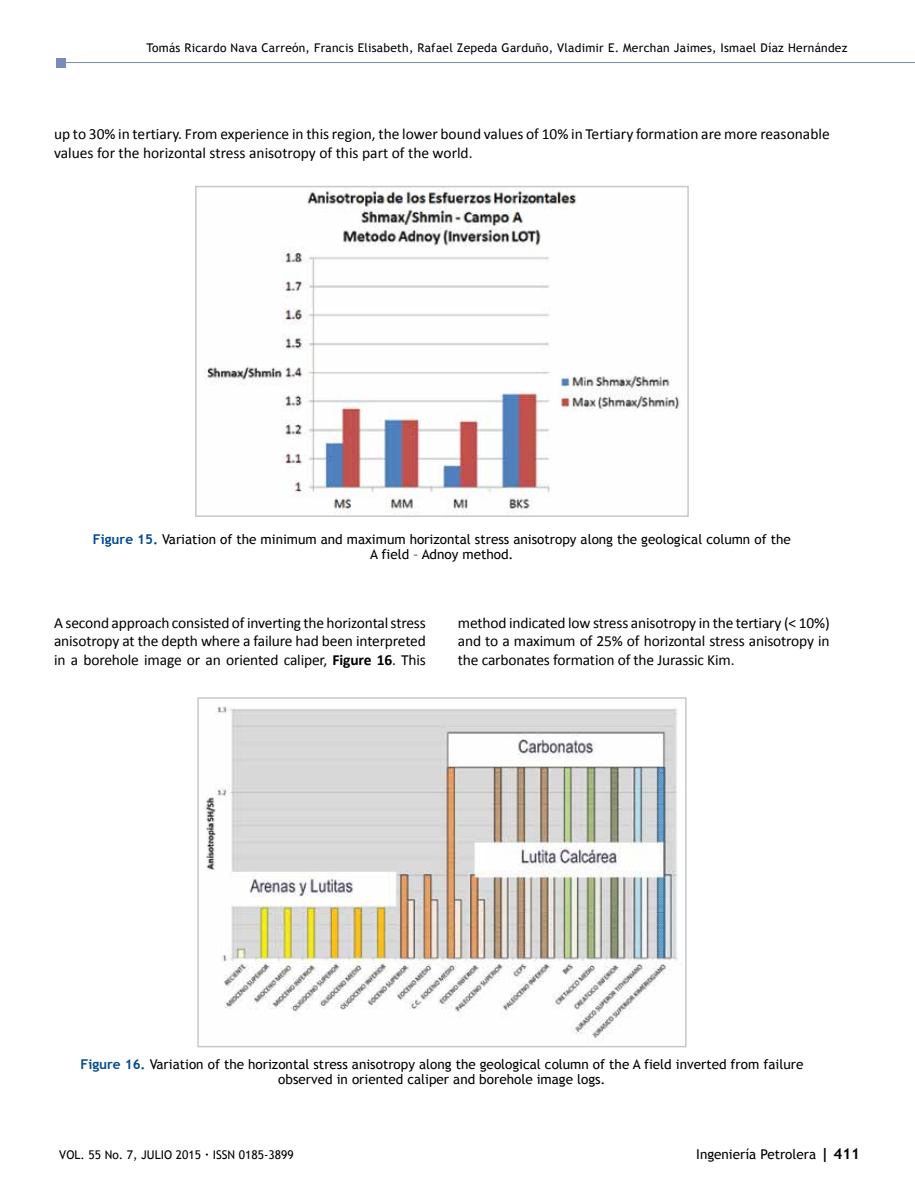
<style>
.page{position:relative;width:915px;height:1191px;background:#fff}
.page>*{position:absolute;margin:0;border:0;box-sizing:border-box;transform-origin:0 0}
.t1{font:15.45px/18.6px "Calibri";letter-spacing:-.005em;color:#000;text-align:justify}
.t2{font:13.5px/15px "Trebuchet MS";color:#000;text-align:center}
.t3{font:12px "Trebuchet MS";letter-spacing:.02em;color:#000}
.t4{font:12px "Trebuchet MS";color:#000}
.s1{font-weight:700;color:#004990}
.s2{font-weight:700}
.s3{font-weight:700;font-size:15px}
</style>
<div class="page">
<hr style="left:61px;top:62px;width:853px;height:1px;background:#788bbc">
<div style="left:56px;top:58px;width:10px;height:9px;background:#788bbc"></div>
<img style="left:204px;top:189px;width:476px;height:325px">
<div style="left:195px;top:186px;width:493px;height:331px;border:2px solid #c6c8ca"></div>
<img style="left:205px;top:706px;width:476px;height:333px">
<div style="left:197px;top:697px;width:489px;height:350px;border:2px solid #c6c8ca"></div>
<p class="t3" style="left:146px;top:40px;width:702px">Tomás Ricardo Nava Carreón, Francis Elisabeth, Rafael Zepeda Garduño, Vladimir E. Merchan Jaimes, Ismael Díaz Hernández</p>
<p class="t1" style="left:54px;top:125px;width:777px">up to 30% in tertiary. From experience in this region, the lower bound values of 10% in Tertiary formation are more reasonable values for the horizontal stress anisotropy of this part of the world.</p>
<p class="t2" style="left:93px;top:531px;width:699px"><span class="s1">Figure 15.</span> Variation of the minimum and maximum horizontal stress anisotropy along the geological column of the<br>A field – Adnoy method.</p>
<p class="t1" style="left:54px;top:613px;width:373px">A second approach consisted of inverting the horizontal stress anisotropy at the depth where a failure had been interpreted in a borehole image or an oriented caliper, <span class="s2">Figure 16</span>. This</p>
<p class="t1" style="left:458px;top:613px;width:373px">method indicated low stress anisotropy in the tertiary (&lt; 10%) and to a maximum of 25% of horizontal stress anisotropy in the carbonates formation of the Jurassic Kim.</p>
<p class="t2" style="left:80px;top:1057px;width:724px"><span class="s1">Figure 16.</span> Variation of the horizontal stress anisotropy along the geological column of the A field inverted from failure observed in oriented caliper and borehole image logs.</p>
<p class="t4" style="left:59px;top:1147px;width:236px">VOL. 55 No. 7, JULIO 2015 <span class="s2">·</span> ISSN 0185-3899</p>
<p class="t2" style="left:696px;top:1146px;width:165px">Ingeniería Petrolera <span class="s3">| 411</span></p>
</div>
